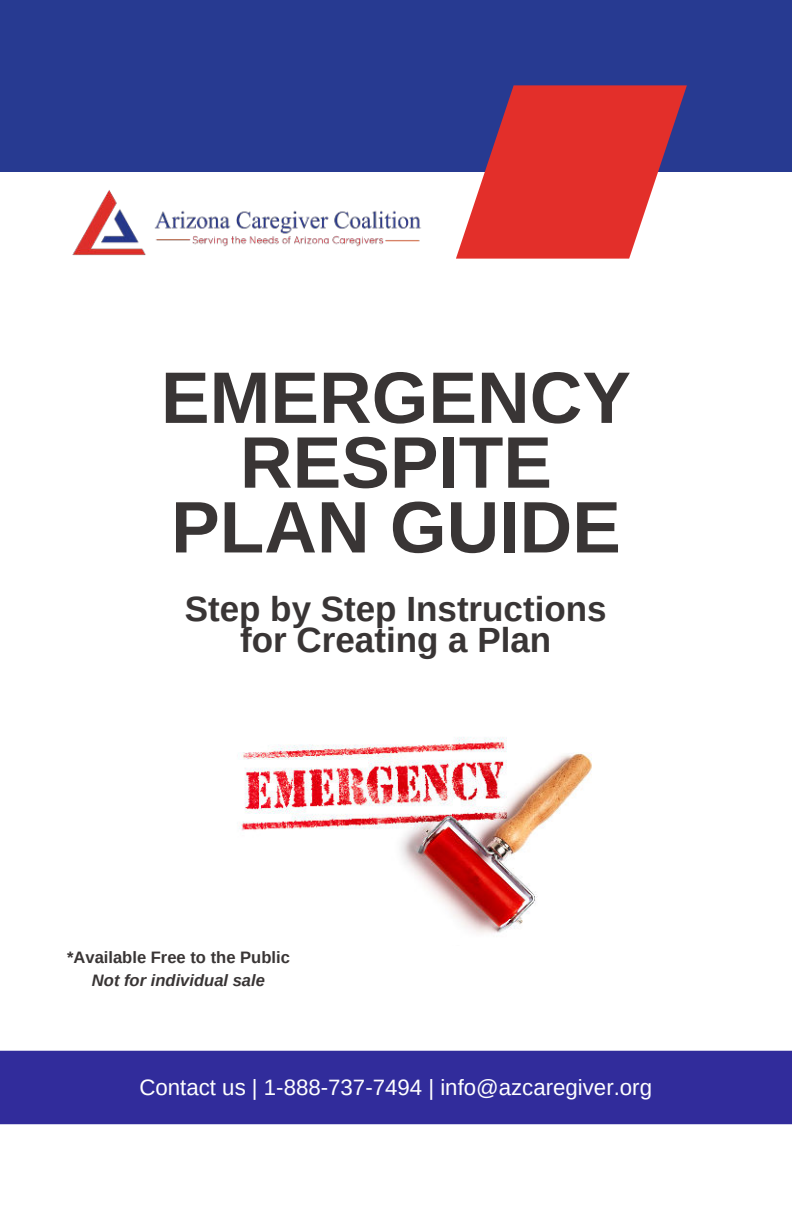
<style>
.page{position:relative;width:792px;height:1224px;background:#fff}
.page>*{position:absolute;margin:0;border:0;box-sizing:border-box;transform-origin:0 0}
.t1{font:700 73px/64.8px "Arimo";color:#393535;text-align:center}
.t2{font:700 35px/31.4px "Arimo";color:#393535;text-align:center}
.t3{font:22.2px "Arimo";color:#fff}
.t4{font:700 16.6px "Arimo";color:#393535}
.t5{font:italic 700 16.6px "Arimo";color:#393535}
</style>
<div class="page">
<div style="left:0;top:0;width:792px;height:172px;background:#273a91"></div>
<svg style="left:456px;top:85px;width:231px;height:174px;fill:#e32f2a"></svg>
<img style="left:72px;top:190px;width:349px;height:66px">
<div style="left:0;top:1051px;width:792px;height:73px;background:#312c9b"></div>
<img style="left:239px;top:737px;width:353px;height:196px">
<h1 class="t1" style="left:161px;top:367px;width:472px">EMERGENCY<br>RESPITE<br>PLAN GUIDE</h1>
<h2 class="t2" style="left:185px;top:593px;width:423px">Step by Step Instructions for Creating a Plan</h2>
<p class="t4" style="left:67px;top:946px;width:224px">*Available Free to the Public</p>
<p class="t5" style="left:92px;top:969px;width:175px">Not for individual sale</p>
<p class="t3" style="left:139px;top:1073px;width:514px">Contact us | 1-888-737-7494 | info@azcaregiver.org</p>
</div>
